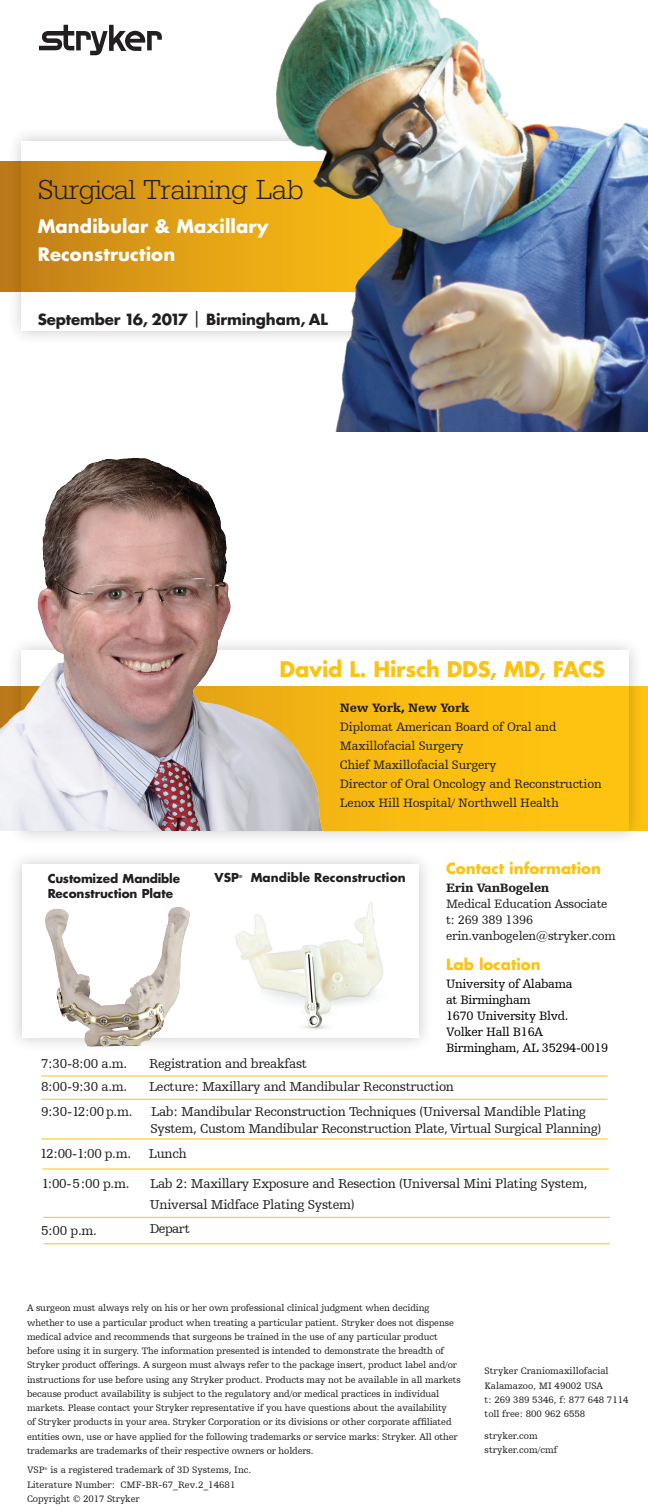
<style>
.page{position:relative;width:648px;height:1512px;background:#fff}
.page>*{position:absolute;margin:0;border:0;box-sizing:border-box;transform-origin:0 0}
.t1{font:300 28.5px "URW Egyptienne TOT";letter-spacing:-.02em;color:#231f20}
.t2{font:700 21px "Futura Std";letter-spacing:-.01em;color:#fec210}
.t3{font:700 18px/28.2px "Futura For Stryker";letter-spacing:.005em;color:#fff}
.t4{font:700 15px "Futura Std";letter-spacing:-.01em;color:#231f20}
.t5{font:700 15px "Futura Std";color:#fec210}
.t6{font:13.5px/17.2px "Humanist Slabserif 712 BT";letter-spacing:-.02em;color:#231f20}
.t7{font:12.75px/18.9px "Humanist Slabserif 712 BT";letter-spacing:-.01em;color:#231f20}
.t8{font:12.75px/16.2px "Humanist Slabserif 712 BT";letter-spacing:-.02em;color:#000}
.t9{font:900 12.75px "Humanist Slabserif 712 BT";letter-spacing:-.02em;color:#231f20}
.t10{font:700 12px/15px "Futura Std";color:#231f20}
.t11{font:700 12px "Futura For Stryker";letter-spacing:.005em;color:#231f20}
.t12{font:9.75px/14.2px "Humanist Slabserif 712 BT";letter-spacing:-.01em;color:#231f20}
.t13{font:3.9px "Humanist Slabserif 712 BT";color:#231f20}
.t14{font:700 3.9px "Futura For Stryker";color:#231f20}
.s1{font-weight:400;font-size:16.5px}
.s2{font-size:19.5px}
</style>
<div class="page">
<div style="left:6px;top:126px;width:642px;height:220px;background:#231f20;opacity:.25"></div>
<div style="left:22px;top:141px;width:626px;height:190px;background:#fff"></div>
<svg style="left:39px;top:25px;width:84px;height:30px"></svg>
<svg style="left:0;top:162px;width:123px;height:130px;background:#c78517"></svg>
<img style="left:123px;top:0;width:525px;height:432px">
<hr style="left:41px;top:1076px;width:567px;height:1px;background:#fec210">
<hr style="left:41px;top:1099px;width:567px;height:1px;background:#fec210">
<hr style="left:41px;top:1139px;width:567px;height:1px;background:#fec210">
<hr style="left:43px;top:1169px;width:566px;height:1px;background:#fec210">
<hr style="left:43px;top:1217px;width:567px;height:1px;background:#fec210">
<hr style="left:43px;top:1243px;width:567px;height:1px;background:#fec210">
<div style="left:6px;top:849px;width:428px;height:204px;background:#231f20;opacity:.25"></div>
<div style="left:22px;top:865px;width:396px;height:173px;background:#fff"></div>
<div style="left:6px;top:635px;width:639px;height:211px;background:#231f20;opacity:.25"></div>
<div style="left:22px;top:651px;width:607px;height:180px;background:#fff"></div>
<div style="left:0;top:686px;width:648px;height:145px;background:#fcbf10"></div>
<img style="left:0;top:458px;width:324px;height:373px">
<img style="left:41px;top:907px;width:172px;height:146px">
<img style="left:235px;top:902px;width:148px;height:127px">
<h1 class="t1" style="left:38px;top:173px;width:267px">Surgical Training Lab</h1>
<h3 class="t3" style="left:38px;top:212px;width:232px">Mandibular &amp; Maxillary<br>Reconstruction</h3>
<h3 class="t4" style="left:38px;top:310px;width:292px">September 16, 2017 <span class="s1">|</span> Birmingham, AL</h3>
<h2 class="t2" style="left:280px;top:655px;width:327px">David L<span class="s2">.</span> Hirsch DDS, MD, FACS</h2>
<p class="t10" style="left:48px;top:871px;width:134px">Customized Mandible<br>Reconstruction Plate</p>
<h3 class="t9" style="left:340px;top:700px;width:131px">New York, New York</h3>
<h3 class="t7" style="left:340px;top:717px;width:263px">Diplomat American Board of Oral and Maxillofacial Surgery<br>Chief Maxillofacial Surgery<br>Director of Oral Oncology and Reconstruction Lenox Hill Hospital/ Northwell Health</h3>
<p class="t11" style="left:215px;top:870px;width:26px">VSP</p>
<p class="t14" style="left:239px;top:874px;width:5px">®</p>
<p class="t11" style="left:251px;top:870px;width:156px">Mandible Reconstruction</p>
<h3 class="t5" style="left:446px;top:858px;width:156px">Contact information</h3>
<h3 class="t9" style="left:446px;top:880px;width:105px">Erin VanBogelen</h3>
<h3 class="t7" style="left:446px;top:895px;width:171px;line-height:16px">Medical Education Associate t: 269 389 1396 erin.vanbogelen@stryker.com</h3>
<h3 class="t5" style="left:446px;top:954px;width:96px">Lab location</h3>
<h3 class="t8" style="left:446px;top:975px;width:164px">University of Alabama<br>at Birmingham<br>1670 University Blvd.<br>Volker Hall B16A<br>Birmingham, AL 35294-0019</h3>
<h3 class="t6" style="left:41px;top:1055px;width:88px">7:30-8:00 a.m.</h3>
<h3 class="t6" style="left:149px;top:1055px;width:160px">Registration and breakfast</h3>
<h3 class="t6" style="left:41px;top:1078px;width:88px">8:00-9:30 a.m.</h3>
<h3 class="t6" style="left:149px;top:1078px;width:307px">Lecture: Maxillary and Mandibular Reconstruction</h3>
<h3 class="t6" style="left:41px;top:1102px;width:93px">9:30-12:00 p.m.</h3>
<h3 class="t6" style="left:151px;top:1102px;width:452px">Lab: Mandibular Reconstruction Techniques (Universal Mandible Plating<br>System, Custom Mandibular Reconstruction Plate,Virtual Surgical Planning)</h3>
<h3 class="t6" style="left:40px;top:1145px;width:92px">12:00-1:00 p.m.</h3>
<h3 class="t6" style="left:149px;top:1145px;width:39px">Lunch</h3>
<h3 class="t6" style="left:42px;top:1175px;width:89px">1:00-5:00 p.m.</h3>
<h3 class="t6" style="left:150px;top:1173px;width:439px;line-height:20.4px">Lab 2: Maxillary Exposure and Resection (Universal Mini Plating System,<br>Universal Midface Plating System)</h3>
<h3 class="t6" style="left:41px;top:1222px;width:57px">5:00 p.m.</h3>
<h3 class="t6" style="left:150px;top:1220px;width:41px">Depart</h3>
<p class="t12" style="left:27px;top:1301px;width:435px">A surgeon must always rely on his or her own professional clinical judgment when deciding whether to use a particular product when treating a particular patient. Stryker does not dispense medical advice and recommends that surgeons be trained in the use of any particular product before using it in surgery. The information presented is intended to demonstrate the breadth of Stryker product offerings. A surgeon must always refer to the package insert, product label and/or instructions for use before using any Stryker product. Products may not be available in all markets because product availability is subject to the regulatory and/or medical practices in individual markets. Please contact your Stryker representative if you have questions about the availability<br>of Stryker products in your area. Stryker Corporation or its divisions or other corporate affiliated entities own, use or have applied for the following trademarks or service marks: Stryker. All other trademarks are trademarks of their respective owners or holders.</p>
<p class="t12" style="left:27px;top:1463px;width:19px">VSP</p>
<p class="t13" style="left:45px;top:1467px;width:5px">®</p>
<p class="t12" style="left:27px;top:1463px;width:226px;text-indent:24px">is a registered trademark of 3D Systems, Inc.<br>Literature Number: CMF-BR-67_Rev.2_14681<br>Copyright © 2017 Stryker</p>
<p class="t12" style="left:485px;top:1364px;width:145px">Stryker Craniomaxillofacial<br>Kalamazoo, MI 49002 USA<br>t: 269 389 5346, f: 877 648 7114 toll free: 800 962 6558</p>
<p class="t12" style="left:485px;top:1429px;width:74px">stryker.com stryker.com/cmf</p>
</div>
